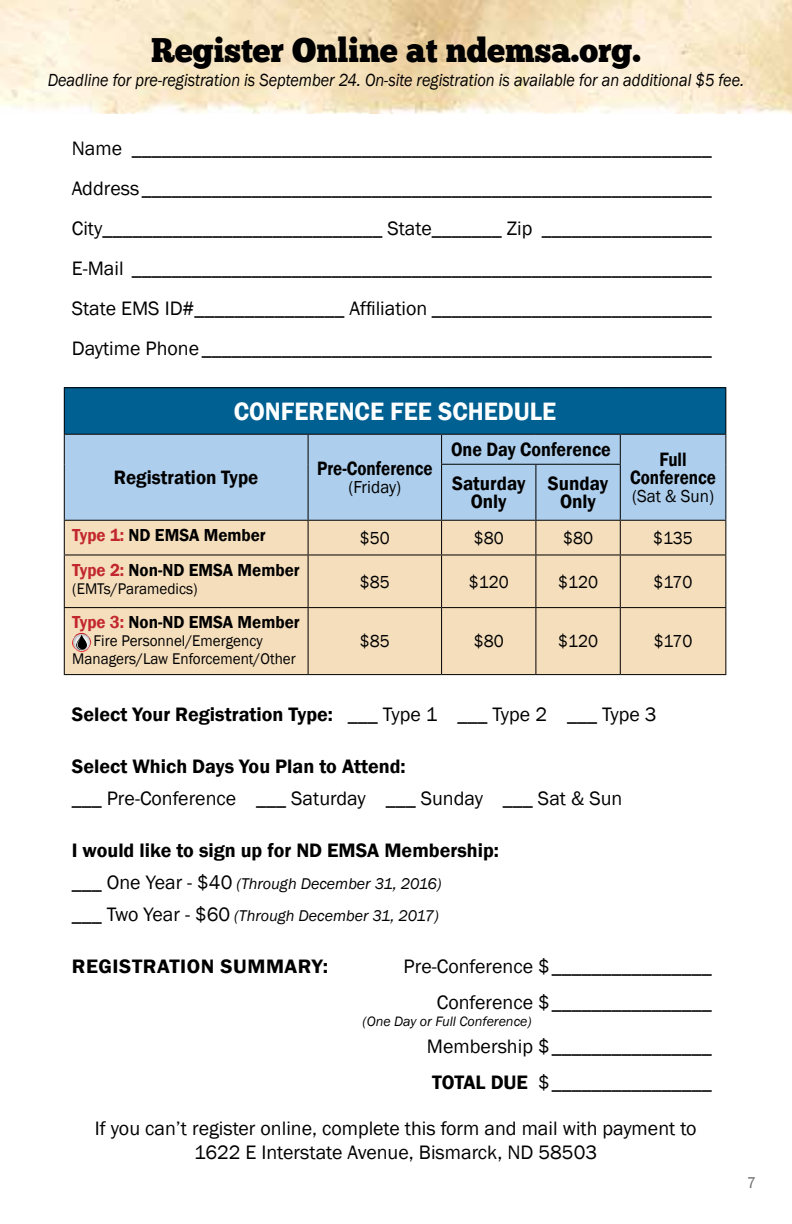
<style>
.page{position:relative;width:792px;height:1224px;background:#fff}
.page>*{position:absolute;margin:0;border:0;box-sizing:border-box;transform-origin:0 0}
.t1{font:34px "Chunk Five Ex";color:#000;scale:.96 1}
.t2{font:600 25.8px "Franklin Gothic";color:#fff;scale:.95 1}
.t3{font:20px/40px "Franklin Gothic";color:#000;text-align:justify}
.t4{font:600 20px "Franklin Gothic";color:#000}
.t5{font:600 20px "Franklin Gothic";letter-spacing:.025em;color:#000;scale:1.05 1}
.t6{font:600 19.8px/18px "Franklin Gothic";color:#000;text-align:center;scale:.95 1}
.t7{font:600 19.8px/18px "Franklin Gothic";color:#000;text-align:center;scale:.86 1}
.t8{font:600 19.8px "Franklin Gothic";color:#000;scale:.91 1}
.t9{font:italic 18px "Franklin Gothic";color:#000;scale:.9 1}
.t10{font:600 17.8px "Franklin Gothic";color:#000;scale:.95 1}
.t11{font:17.8px "Franklin Gothic";color:#000;scale:.95 1}
.t12{font:italic 16px/32px "Franklin Gothic";color:#000}
.t13{font:16px/18px "Franklin Gothic";color:#000;scale:.95 1}
.t14{font:16px "Franklin Gothic";color:#636466;scale:.94 1}
.t15{font:italic 14px "Franklin Gothic";color:#000}
.s1{color:#c1272d}
.s2{font-weight:400}
.s3{font-style:normal;font-size:20px}
.s4{font-weight:600}
</style>
<div class="page">
<div style="left:64px;top:388px;width:662px;height:46px;background:#006092"></div>
<div style="left:65px;top:435px;width:660px;height:85px;background:#adceec"></div>
<div style="left:65px;top:521px;width:660px;height:153px;background:#f5debc"></div>
<hr style="left:725px;top:521px;width:1px;height:33px;background:#000">
<hr style="left:725px;top:608px;width:1px;height:66px;background:#000">
<hr style="left:620px;top:674px;width:106px;height:1px;background:#000">
<hr style="left:442px;top:520px;width:94px;height:1px;background:#000">
<hr style="left:536px;top:520px;width:84px;height:1px;background:#000">
<hr style="left:64px;top:434px;width:244px;height:1px;background:#000">
<hr style="left:64px;top:520px;width:244px;height:1px;background:#000">
<hr style="left:308px;top:520px;width:134px;height:1px;background:#000">
<hr style="left:441px;top:464px;width:95px;height:1px;background:#000">
<hr style="left:620px;top:434px;width:106px;height:1px;background:#000">
<svg style="left:725px;top:435px;width:1px;height:29px"></svg>
<hr style="left:725px;top:464px;width:1px;height:56px;background:#000">
<hr style="left:620px;top:520px;width:106px;height:1px;background:#000">
<hr style="left:64px;top:554px;width:244px;height:1px;background:#000">
<hr style="left:308px;top:554px;width:134px;height:1px;background:#000">
<hr style="left:442px;top:554px;width:94px;height:1px;background:#000">
<hr style="left:536px;top:554px;width:84px;height:1px;background:#000">
<hr style="left:620px;top:554px;width:106px;height:1px;background:#000">
<hr style="left:725px;top:555px;width:1px;height:52px;background:#000">
<hr style="left:64px;top:607px;width:244px;height:1px;background:#000">
<hr style="left:308px;top:607px;width:134px;height:1px;background:#000">
<hr style="left:442px;top:607px;width:94px;height:1px;background:#000">
<hr style="left:536px;top:607px;width:84px;height:1px;background:#000">
<hr style="left:620px;top:607px;width:106px;height:1px;background:#000">
<hr style="left:64px;top:387px;width:244px;height:1px;background:#000">
<hr style="left:64px;top:388px;width:1px;height:46px;background:#000">
<hr style="left:308px;top:387px;width:134px;height:1px;background:#000">
<hr style="left:442px;top:387px;width:94px;height:1px;background:#000">
<hr style="left:536px;top:387px;width:84px;height:1px;background:#000">
<hr style="left:620px;top:387px;width:106px;height:1px;background:#000">
<hr style="left:725px;top:388px;width:1px;height:46px;background:#000">
<svg style="left:64px;top:435px;width:1px;height:29px"></svg>
<hr style="left:64px;top:464px;width:1px;height:56px;background:#000">
<hr style="left:64px;top:521px;width:1px;height:33px;background:#000">
<hr style="left:64px;top:555px;width:1px;height:52px;background:#000">
<hr style="left:64px;top:608px;width:1px;height:66px;background:#000">
<hr style="left:64px;top:674px;width:244px;height:1px;background:#000">
<hr style="left:308px;top:434px;width:134px;height:1px;background:#000">
<svg style="left:308px;top:435px;width:1px;height:29px"></svg>
<hr style="left:308px;top:464px;width:1px;height:56px;background:#000">
<hr style="left:308px;top:521px;width:1px;height:33px;background:#000">
<hr style="left:308px;top:555px;width:1px;height:52px;background:#000">
<hr style="left:308px;top:608px;width:1px;height:66px;background:#000">
<hr style="left:308px;top:674px;width:134px;height:1px;background:#000">
<hr style="left:442px;top:434px;width:94px;height:1px;background:#000">
<svg style="left:441px;top:435px;width:1px;height:29px"></svg>
<hr style="left:536px;top:434px;width:84px;height:1px;background:#000">
<svg style="left:620px;top:435px;width:1px;height:29px"></svg>
<hr style="left:441px;top:465px;width:1px;height:55px;background:#000">
<hr style="left:441px;top:521px;width:1px;height:33px;background:#000">
<hr style="left:441px;top:555px;width:1px;height:52px;background:#000">
<hr style="left:441px;top:608px;width:1px;height:66px;background:#000">
<hr style="left:442px;top:674px;width:94px;height:1px;background:#000">
<hr style="left:536px;top:464px;width:85px;height:1px;background:#000">
<hr style="left:535px;top:465px;width:1px;height:55px;background:#000">
<hr style="left:620px;top:465px;width:1px;height:55px;background:#000">
<hr style="left:535px;top:521px;width:1px;height:33px;background:#000">
<hr style="left:620px;top:521px;width:1px;height:33px;background:#000">
<hr style="left:535px;top:555px;width:1px;height:52px;background:#000">
<hr style="left:620px;top:555px;width:1px;height:52px;background:#000">
<hr style="left:535px;top:608px;width:1px;height:66px;background:#000">
<hr style="left:620px;top:608px;width:1px;height:66px;background:#000">
<hr style="left:536px;top:674px;width:84px;height:1px;background:#000">
<svg style="left:72px;top:633px;width:19px;height:19px"></svg>
<h1 class="t1" style="left:151px;top:25px;width:512px">Register Online at ndemsa.org.</h1>
<p class="t9" style="left:48px;top:69px;width:775px">Deadline for pre-registration is September 24. On-site registration is available for an additional $5 fee.</p>
<p class="t3" style="left:72px;top:129px;width:642px">Name __________________________________________________________ Address_________________________________________________________ City____________________________ State_______ Zip _________________ E-Mail __________________________________________________________ State EMS ID#_______________ Affiliation ____________________________ Daytime Phone___________________________________________________</p>
<p class="t2" style="left:234px;top:396px;width:341px">CONFERENCE FEE SCHEDULE</p>
<p class="t6" style="left:114px;top:469px;width:154px">Registration Type</p>
<p class="t7" style="left:317px;top:460px;width:136px">Pre-Conference</p>
<p class="t11" style="left:349px;top:476px;width:57px">(Friday)</p>
<p class="t8" style="left:451px;top:437px;width:177px">One Day Conference</p>
<p class="t6" style="left:452px;top:475px;width:79px">Saturday<br>Only</p>
<p class="t6" style="left:548px;top:475px;width:65px">Sunday<br>Only</p>
<p class="t7" style="left:630px;top:451px;width:101px">Full<br>Conference</p>
<p class="t11" style="left:632px;top:485px;width:88px">(Sat &amp; Sun)</p>
<p class="t10" style="left:72px;top:524px;width:205px"><span class="s1">Type 1:</span> ND EMSA Member</p>
<p class="t11" style="left:360px;top:527px;width:33px">$50</p>
<p class="t11" style="left:474px;top:527px;width:33px">$80</p>
<p class="t11" style="left:563px;top:527px;width:33px">$80</p>
<p class="t11" style="left:653px;top:527px;width:43px">$135</p>
<p class="t10" style="left:72px;top:559px;width:241px"><span class="s1">Type 2:</span> Non-ND EMSA Member</p>
<p class="t13" style="left:72px;top:580px;width:133px">(EMTs/Paramedics)</p>
<p class="t11" style="left:360px;top:571px;width:33px">$85</p>
<p class="t11" style="left:469px;top:571px;width:44px">$120</p>
<p class="t11" style="left:558px;top:571px;width:44px">$120</p>
<p class="t11" style="left:654px;top:571px;width:42px">$170</p>
<p class="t10" style="left:72px;top:611px;width:241px"><span class="s1">Type 3:</span> Non-ND EMSA Member</p>
<p class="t13" style="left:72px;top:632px;width:237px;text-indent:21px">Fire Personnel/Emergency<br>Managers/Law Enforcement/Other</p>
<p class="t11" style="left:360px;top:630px;width:33px">$85</p>
<p class="t11" style="left:474px;top:630px;width:33px">$80</p>
<p class="t11" style="left:558px;top:630px;width:44px">$120</p>
<p class="t11" style="left:654px;top:630px;width:42px">$170</p>
<p class="t4" style="left:72px;top:702px;width:586px">Select Your Registration Type: <span class="s2">___ Type 1 ___ Type 2 ___ Type 3</span></p>
<p class="t4" style="left:72px;top:754px;width:335px">Select Which Days You Plan to Attend:</p>
<p class="t3" style="left:72px;top:778px;width:552px">___ Pre-Conference ___ Saturday ___ Sunday ___ Sat &amp; Sun</p>
<p class="t4" style="left:72px;top:838px;width:429px">I would like to sign up for ND EMSA Membership:</p>
<p class="t12" style="left:72px;top:867px;width:371px"><span class="s3">___ One Year - $40</span> (Through December 31, 2016) <span class="s3">___ Two Year - $60</span> (Through December 31, 2017)</p>
<p class="t5" style="left:72px;top:954px;width:246px">REGISTRATION SUMMARY:</p>
<p class="t3" style="left:404px;top:948px;width:310px;line-height:36px;text-align:right">Pre-Conference $________________<br>Conference $________________</p>
<p class="t3" style="left:427px;top:1028px;width:286px;line-height:36px">Membership $________________<br><span class="s4">TOTAL DUE</span> $________________</p>
<p class="t15" style="left:363px;top:1012px;width:171px">(One Day or Full Conference)</p>
<p class="t3" style="left:95px;top:1117px;width:603px;line-height:24px;text-align:center">If you can’t register online, complete this form and mail with payment to<br>1622 E Interstate Avenue, Bismarck, ND 58503</p>
<p class="t14" style="left:747px;top:1173px;width:11px">7</p>
</div>
